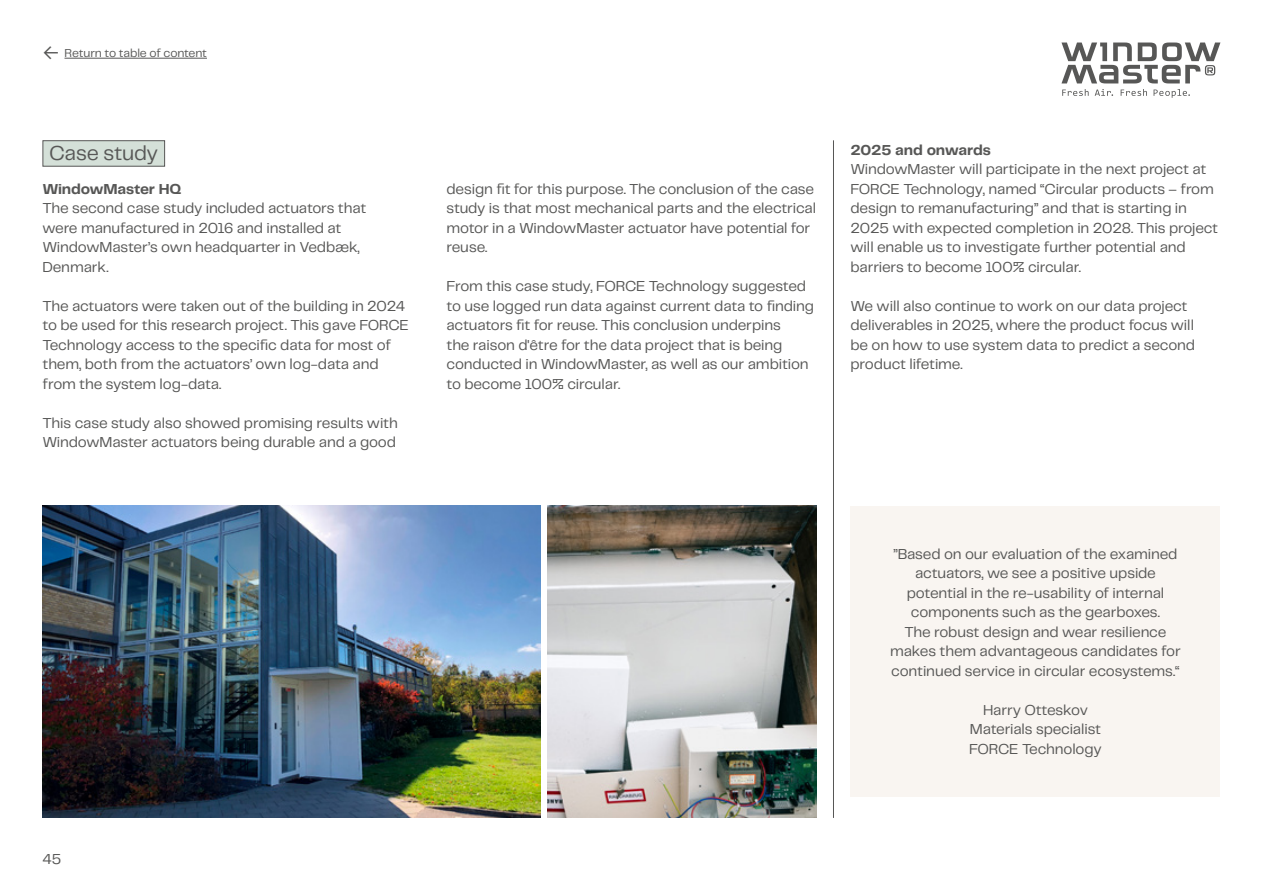
<style>
.page{position:relative;width:1263px;height:893px;background:#fff}
.page>*{position:absolute;margin:0;border:0;box-sizing:border-box;transform-origin:0 0}
.t1{font:21px "Telegraf";letter-spacing:-.015em;color:#575756}
.t2{font:15px/19.5px "Telegraf";letter-spacing:-.01em;color:#575756}
.t3{font:700 15px "Telegraf";letter-spacing:-.01em;color:#575756}
.t4{font:12px "Telegraf";letter-spacing:-.01em;color:#575756}
.s1{font-size:21px}
</style>
<div class="page">
<svg style="left:1061px;top:43px;width:159px;height:40px"></svg>
<svg style="left:1062px;top:89px;width:26px;height:7px"></svg>
<svg style="left:1095px;top:89px;width:18px;height:7px"></svg>
<svg style="left:1121px;top:89px;width:26px;height:7px"></svg>
<svg style="left:1153px;top:89px;width:37px;height:9px"></svg>
<hr style="left:65px;top:58px;width:142px;height:1px;background:#575756">
<img style="left:548px;top:506px;width:269px;height:312px">
<img style="left:43px;top:506px;width:498px;height:312px">
<div style="left:850px;top:506px;width:370px;height:290px;background:#f9f5f1"></div>
<div style="left:43px;top:140px;width:122px;height:27px;background:#d4e0d8;border:1px solid #575756"></div>
<hr style="left:833px;top:140px;width:1px;height:678px;background:#575756">
<p class="t4" style="left:43px;top:45px;width:166px"><span class="s1">←</span> Return to table of content</p>
<h1 class="t1" style="left:49px;top:139px;width:111px">Case study</h1>
<p class="t3" style="left:43px;top:179px;width:141px">WindowMaster HQ</p>
<p class="t2" style="left:43px;top:198px;width:325px">The second case study included actuators that were manufactured in 2016 and installed at WindowMaster’s own headquarter in Vedbæk, Denmark.</p>
<p class="t2" style="left:43px;top:296px;width:368px">The actuators were taken out of the building in 2024 to be used for this research project. This gave FORCE Technology access to the specific data for most of them, both from the actuators’ own log-data and from the system log-data.</p>
<p class="t2" style="left:43px;top:413px;width:357px">This case study also showed promising results with<br>WindowMaster actuators being durable and a good</p>
<p class="t2" style="left:446px;top:179px;width:371px">design fit for this purpose. The conclusion of the case study is that most mechanical parts and the electrical motor in a WindowMaster actuator have potential for reuse.</p>
<p class="t2" style="left:446px;top:276px;width:369px">From this case study, FORCE Technology suggested to use logged run data against current data to finding actuators fit for reuse. This conclusion underpins<br>the raison d'être for the data project that is being conducted in WindowMaster, as well as our ambition to become 100% circular.</p>
<p class="t3" style="left:850px;top:140px;width:142px">2025 and onwards</p>
<p class="t2" style="left:850px;top:159px;width:369px">WindowMaster will participate in the next project at FORCE Technology, named “Circular products – from design to remanufacturing” and that is starting in 2025 with expected completion in 2028. This project will enable us to investigate further potential and barriers to become 100% circular.</p>
<p class="t2" style="left:850px;top:296px;width:346px">We will also continue to work on our data project deliverables in 2025, where the product focus will be on how to use system data to predict a second product lifetime.</p>
<p class="t2" style="left:43px;top:849px;width:20px">45</p>
<p class="t2" style="left:890px;top:544px;width:292px;text-align:center">”Based on our evaluation of the examined actuators, we see a positive upside potential in the re-usability of internal components such as the gearboxes.<br>The robust design and wear resilience makes them advantageous candidates for continued service in circular ecosystems.“</p>
<p class="t2" style="left:969px;top:700px;width:134px;text-align:center">Harry Otteskov<br>Materials specialist<br>FORCE Technology</p>
</div>
